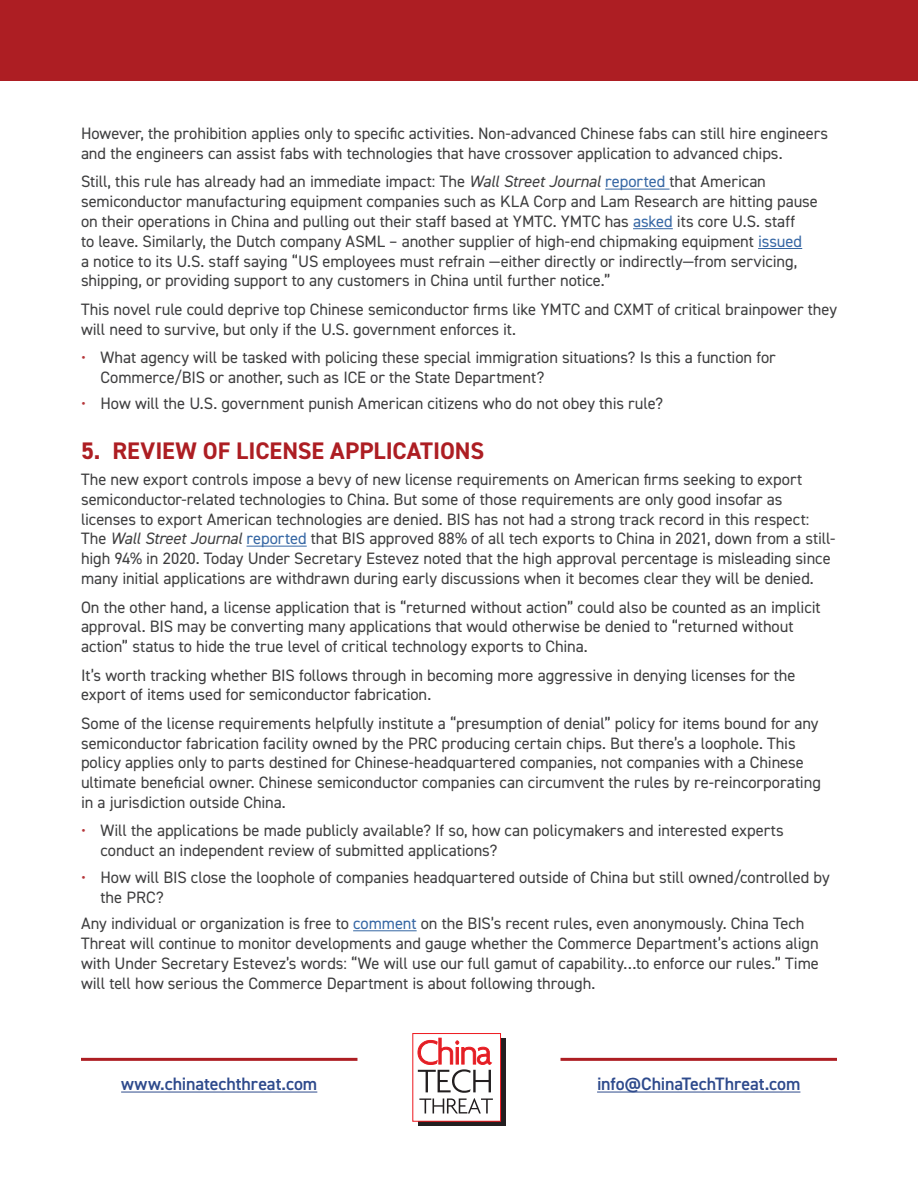
<style>
.page{position:relative;width:918px;height:1188px;background:#fff}
.page>*{position:absolute;margin:0;border:0;box-sizing:border-box;transform-origin:0 0}
.t1{font:700 24px "DIN2014";color:#ad1e23}
.Bullet_Lvl1{font:600 18px "DIN2014";letter-spacing:-.005em;color:#2e4a8c}
.Body_Text{font:16.5px/19.8px "DIN2014";letter-spacing:-.005em;color:#3e3e3f}
.s1{font-style:italic}
.s2{color:#3667a4}
.s3{color:#b53539}
</style>
<div class="page">
<div style="left:0;top:0;width:918px;height:81px;background:#ad1e23"></div>
<hr style="left:605px;top:189px;width:65px;height:1px;background:#3667a4">
<hr style="left:633px;top:228px;width:40px;height:1px;background:#3667a4">
<hr style="left:758px;top:248px;width:44px;height:1px;background:#3667a4">
<hr style="left:247px;top:546px;width:60px;height:1px;background:#3667a4">
<hr style="left:353px;top:930px;width:64px;height:1px;background:#3667a4">
<hr style="left:121px;top:1092px;width:196px;height:1px;background:#2e4a8c">
<hr style="left:597px;top:1092px;width:203px;height:1px;background:#2e4a8c">
<hr style="left:81px;top:1058px;width:276px;height:3px;background:#ad1e23">
<hr style="left:561px;top:1058px;width:276px;height:3px;background:#ad1e23">
<div style="left:418px;top:1038px;width:88px;height:88px;background:#231f20"></div>
<div style="left:413px;top:1034px;width:88px;height:87px;background:#fff"></div>
<div style="left:412px;top:1033px;width:89px;height:89px;border:1px solid #ee1d23"></div>
<svg style="left:418px;top:1038px;width:75px;height:76px"></svg>
<p class="Body_Text" style="left:81px;top:123px;width:749px">However, the prohibition applies only to specific activities. Non-advanced Chinese fabs can still hire engineers and the engineers can assist fabs with technologies that have crossover application to advanced chips.</p>
<p class="Body_Text" style="left:81px;top:172px;width:738px">Still, this rule has already had an immediate impact: The <span class="s1">Wall Street Journal</span> <span class="s2">reported</span> that American semiconductor manufacturing equipment companies such as KLA Corp and Lam Research are hitting pause on their operations in China and pulling out their staff based at YMTC. YMTC has <span class="s2">asked</span> its core U.S. staff<br>to leave. Similarly, the Dutch company ASML – another supplier of high-end chipmaking equipment <span class="s2">issued<br></span>a notice to its U.S. staff saying “US employees must refrain —either directly or indirectly—from servicing, shipping, or providing support to any customers in China until further notice.”</p>
<p class="Body_Text" style="left:81px;top:299px;width:758px">This novel rule could deprive top Chinese semiconductor firms like YMTC and CXMT of critical brainpower they will need to survive, but only if the U.S. government enforces it.</p>
<p class="Body_Text" style="left:100px;top:347px;width:677px;text-indent:-20px"><span class="s3">•</span> What agency will be tasked with policing these special immigration situations? Is this a function for<br>Commerce/BIS or another, such as ICE or the State Department?</p>
<p class="Body_Text" style="left:81px;top:394px;width:584px"><span class="s3">•</span> How will the U.S. government punish American citizens who do not obey this rule?</p>
<p class="t1" style="left:81px;top:434px;width:405px">5. REVIEW OF LICENSE APPLICATIONS</p>
<p class="Body_Text" style="left:81px;top:469px;width:756px">The new export controls impose a bevy of new license requirements on American firms seeking to export semiconductor-related technologies to China. But some of those requirements are only good insofar as licenses to export American technologies are denied. BIS has not had a strong track record in this respect:<br>The <span class="s1">Wall Street Journal</span> <span class="s2">reported</span> that BIS approved 88% of all tech exports to China in 2021, down from a still&shy;high 94% in 2020. Today Under Secretary Estevez noted that the high approval percentage is misleading since many initial applications are withdrawn during early discussions when it becomes clear they will be denied.</p>
<p class="Body_Text" style="left:81px;top:597px;width:741px">On the other hand, a license application that is “returned without action” could also be counted as an implicit approval. BIS may be converting many applications that would otherwise be denied to “returned without action” status to hide the true level of critical technology exports to China.</p>
<p class="Body_Text" style="left:81px;top:665px;width:716px">It’s worth tracking whether BIS follows through in becoming more aggressive in denying licenses for the export of items used for semiconductor fabrication.</p>
<p class="Body_Text" style="left:81px;top:713px;width:741px">Some of the license requirements helpfully institute a “presumption of denial” policy for items bound for any semiconductor fabrication facility owned by the PRC producing certain chips. But there’s a loophole. This policy applies only to parts destined for Chinese-headquartered companies, not companies with a Chinese ultimate beneficial owner. Chinese semiconductor companies can circumvent the rules by re-reincorporating in a jurisdiction outside China.</p>
<p class="Body_Text" style="left:100px;top:821px;width:685px;text-indent:-20px"><span class="s3">•</span> Will the applications be made publicly available? If so, how can policymakers and interested experts conduct an independent review of submitted applications?</p>
<p class="Body_Text" style="left:100px;top:867px;width:731px;text-indent:-20px"><span class="s3">•</span> How will BIS close the loophole of companies headquartered outside of China but still owned/controlled by the PRC?</p>
<p class="Body_Text" style="left:81px;top:913px;width:739px">Any individual or organization is free to <span class="s2">comment</span> on the BIS’s recent rules, even anonymously. China Tech Threat will continue to monitor developments and gauge whether the Commerce Department’s actions align with Under Secretary Estevez’s words: “We will use our full gamut of capability…to enforce our rules.” Time will tell how serious the Commerce Department is about following through.</p>
<p class="Bullet_Lvl1" style="left:121px;top:1072px;width:198px">www.chinatechthreat.com</p>
<p class="Bullet_Lvl1" style="left:597px;top:1072px;width:205px">info@ChinaTechThreat.com</p>
</div>
